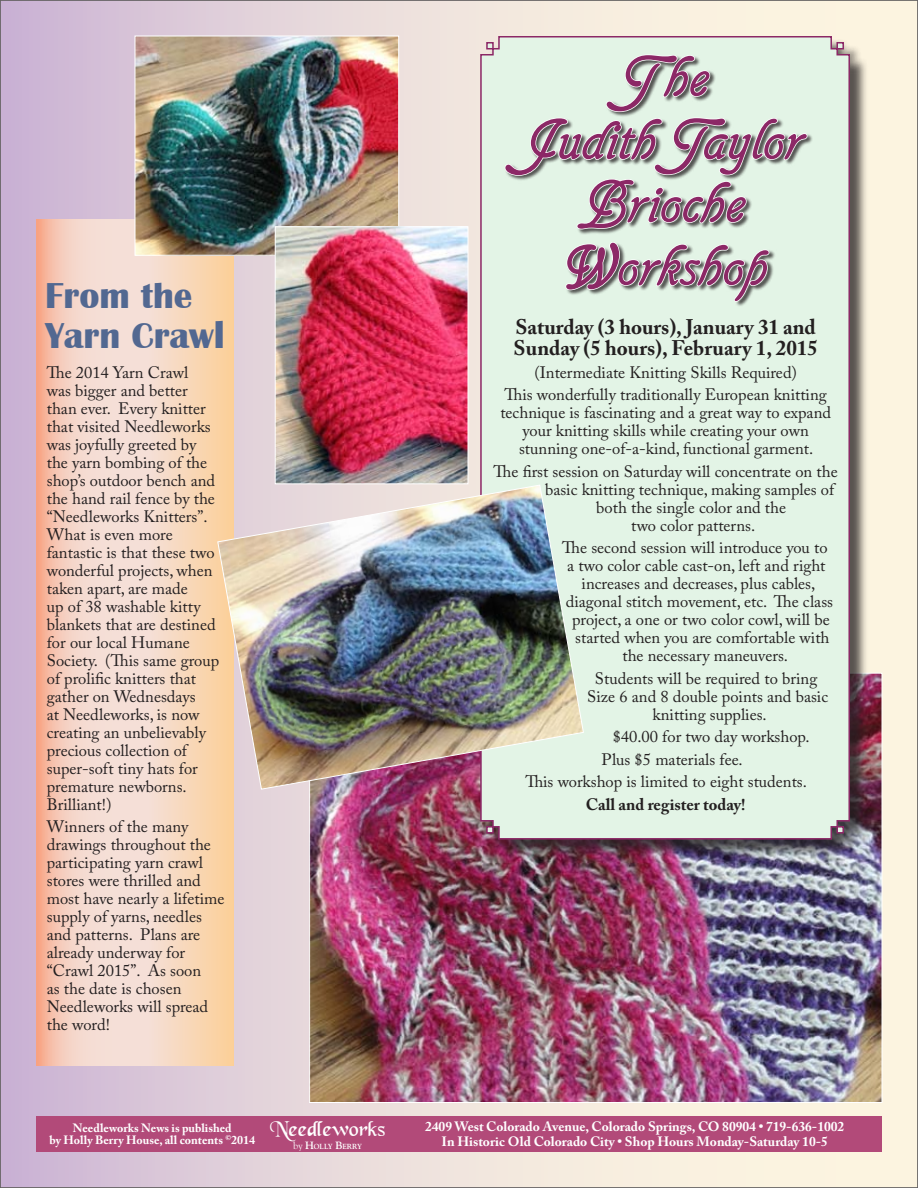
<style>
.page{position:relative;width:918px;height:1188px;background:#fff}
.page>*{position:absolute;margin:0;border:0;box-sizing:border-box;transform-origin:0 0}
.t1{font:72px/63px "Glastonbury Plain";color:#8c2866;text-align:center}
.t2{font:700 37.05px/39.9px "Britannic";color:#526891}
.t3{font:22.5px "Tenace S Si";color:#fff}
.t4{font:700 21px/21px "Adobe Caslon Pro";color:#231f20}
.t5{font:16.5px/18px "Adobe Caslon Pro";color:#231f20;text-align:center}
.t6{font:700 16.5px "Adobe Caslon Pro";color:#231f20}
.t7{font:700 13.5px/15px "Adobe Caslon Pro";color:#fff;text-align:center}
.t8{font:700 12px/12px "Adobe Caslon Pro";color:#fff;text-align:center}
.t9{font:700 7.35px "Goudy";color:#fff}
.s1{font-size:39.9px}
.s2{font-family:"Goudy Old Sty T";font-weight:400;font-size:10.5px}
.s3{font-size:10.5px}
</style>
<div class="page">
<div style="left:0;top:0;width:918px;height:1188px;background:linear-gradient(to right,#d2bdd6,#ffffe3)"></div>
<svg style="left:36px;top:220px;width:198px;height:845px;background:#f6d5c1"></svg>
<div style="left:36px;top:1116px;width:846px;height:36px;background:#b24a79"></div>
<img style="left:311px;top:675px;width:569px;height:426px">
<div style="left:482px;top:38px;width:387px;height:820px;background:#231f20;opacity:.75"></div>
<div style="left:479px;top:35px;width:372px;height:805px;background:#e3f4e6"></div>
<img style="left:217px;top:484px;width:367px;height:306px">
<img style="left:137px;top:38px;width:260px;height:216px">
<div style="left:135px;top:36px;width:264px;height:220px;border:1px solid #fff"></div>
<img style="left:277px;top:228px;width:189px;height:254px">
<div style="left:275px;top:226px;width:193px;height:258px;border:1px solid #fff"></div>
<div style="left:505px;top:55px;width:308px;height:253px;background:#e3f4e6"></div>
<svg style="left:504px;top:54px;width:304px;height:249px"></svg>
<h2 class="t2" style="left:45px;top:276px;width:181px">From the<br>Yarn Craw<span class="s1">l</span></h2>
<p class="t5" style="left:47px;top:363px;width:174px;text-align:left">The 2014 Yarn Crawl<br>was bigger and better than ever. Every knitter that visited Needleworks was joyfully greeted by the yarn bombing of the shop’s outdoor bench and the hand rail fence by the “Needleworks Knitters”.<br>What is even more fantastic is that these two wonderful projects, when taken apart, are made<br>up of 38 washable kitty blankets that are destined for our local Humane<br>Society. (This same group of prolific knitters that gather on Wednesdays<br>at Needleworks, is now creating an unbelievably precious collection of super-soft tiny hats for premature newborns.<br>Brilliant!)</p>
<p class="t5" style="left:47px;top:817px;width:179px;text-align:left">Winners of the many drawings throughout the participating yarn crawl stores were thrilled and most have nearly a lifetime supply of yarns, needles and patterns. Plans are already underway for “Crawl 2015”. As soon<br>as the date is chosen<br>Needleworks will spread the word!</p>
<h1 class="t1" style="left:525px;top:39px;width:282px">The<br>Judith Taylor<br>Brioche<br>Workshop</h1>
<p class="t4" style="left:514px;top:316px;width:306px">Saturday (3 hours), January 31 and<br>Sunday (5 hours), February 1, 2015</p>
<p class="t5" style="left:505px;top:361px;width:324px;line-height:22.5px">(Intermediate Knitting Skills Required)<br>This wonderfully traditionally European knitting</p>
<p class="t5" style="left:500px;top:403px;width:332px">technique is fascinating and a great way to expand your knitting skills while creating your own stunning one-of-a-kind, functional garment.</p>
<p class="t5" style="left:494px;top:462px;width:346px">The first session on Saturday will concentrate on the</p>
<p class="t5" style="left:545px;top:480px;width:291px">basic knitting technique, making samples of</p>
<p class="t5" style="left:596px;top:498px;width:191px">both the single color and the</p>
<p class="t5" style="left:631px;top:516px;width:125px">two color patterns.</p>
<p class="t5" style="left:562px;top:538px;width:267px">The second session will introduce you to</p>
<p class="t5" style="left:567px;top:556px;width:260px">a two color cable cast-on, left and right</p>
<p class="t5" style="left:582px;top:574px;width:235px">increases and decreases, plus cables,</p>
<p class="t5" style="left:566px;top:592px;width:269px">diagonal stitch movement, etc. The class</p>
<p class="t5" style="left:572px;top:610px;width:259px">project, a one or two color cowl, will be</p>
<p class="t5" style="left:575px;top:628px;width:256px">started when you are comfortable with</p>
<p class="t5" style="left:622px;top:646px;width:167px">the necessary maneuvers.</p>
<p class="t5" style="left:587px;top:669px;width:242px">Students will be required to bring<br>Size 6 and 8 double points and basic knitting supplies.</p>
<p class="t5" style="left:613px;top:727px;width:199px">$40.00 for two day workshop.</p>
<p class="t5" style="left:602px;top:750px;width:143px">Plus $5 materials fee.</p>
<p class="t5" style="left:525px;top:772px;width:283px">This workshop is limited to eight students.</p>
<p class="t6" style="left:586px;top:794px;width:161px">Call and register today!</p>
<p class="t8" style="left:49px;top:1122px;width:207px">Needleworks News is published<br>by Holly Berry House, all contents <sup>©</sup>2014</p>
<p class="t7" style="left:425px;top:1119px;width:421px">2409 West Colorado Avenue, Colorado Springs, CO 80904 • 719-636-1002<br>In Historic Old Colorado City • Shop Hours Monday-Saturday 10-5</p>
<h3 class="t3" style="left:270px;top:1120px;width:117px">Needleworks</h3>
<p class="t9" style="left:293px;top:1142px;width:70px"><span class="s2">by</span> <span class="s3">H</span>OLLY <span class="s3">B</span>ERRY</p>
</div>
